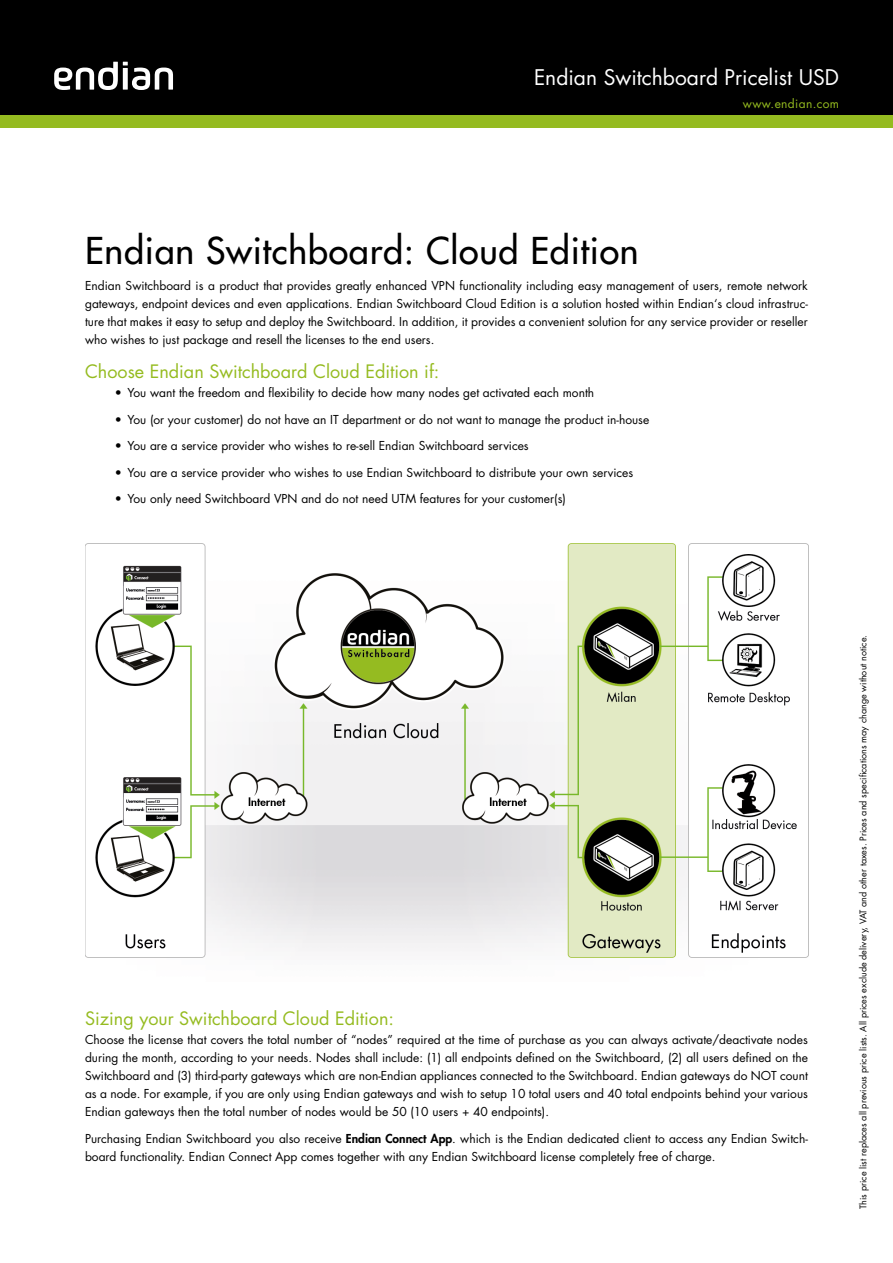
<style>
.page{position:relative;width:893px;height:1263px;background:#fff}
.page>*{position:absolute;margin:0;border:0;box-sizing:border-box;transform-origin:0 0}
.t1{font:500 36px "Futura Std";letter-spacing:.02em;color:#000}
.t2{font:21px "Futura Std";color:#fff}
.t3{font:18px "Futura Std";color:#95bb20}
.t4{font:12px/18px "Futura Std";color:#000;text-align:justify}
.t5{font:12px "Futura Std";letter-spacing:.03em;color:#95bb20}
.t6{font:9px "Futura Std";color:#000}
.s1{font-weight:800}
</style>
<div class="page">
<div style="left:0;top:0;width:893px;height:128px;background:#95bb20"></div>
<div style="left:0;top:0;width:893px;height:115px;background:#000"></div>
<svg style="left:54px;top:62px;width:119px;height:28px"></svg>
<img style="left:85px;top:543px;width:723px;height:415px">
<h2 class="t2" style="left:534px;top:64px;width:307px">Endian Switchboard Pricelist USD</h2>
<p class="t5" style="left:743px;top:96px;width:98px">www.endian.com</p>
<h1 class="t1" style="left:85px;top:228px;width:555px">Endian Switchboard: Cloud Edition</h1>
<p class="t4" style="left:85px;top:277px;width:724px">Endian Switchboard is a product that provides greatly enhanced VPN functionality including easy management of users, remote network gateways, endpoint devices and even applications. Endian Switchboard Cloud Edition is a solution hosted within Endian‘s cloud infrastruc&shy;ture that makes it easy to setup and deploy the Switchboard. In addition, it provides a convenient solution for any service provider or reseller who wishes to just package and resell the licenses to the end users.</p>
<h3 class="t3" style="left:85px;top:360px;width:356px">Choose Endian Switchboard Cloud Edition if:</h3>
<p class="t4" style="left:115px;top:384px;width:481px">• You want the freedom and flexibility to decide how many nodes get activated each month</p>
<p class="t4" style="left:115px;top:410px;width:536px">• You (or your customer) do not have an IT department or do not want to manage the product in-house</p>
<p class="t4" style="left:115px;top:437px;width:415px">• You are a service provider who wishes to re-sell Endian Switchboard services</p>
<p class="t4" style="left:115px;top:463px;width:520px">• You are a service provider who wishes to use Endian Switchboard to distribute your own services</p>
<p class="t4" style="left:115px;top:490px;width:453px">• You only need Switchboard VPN and do not need UTM features for your customer(s)</p>
<h3 class="t3" style="left:85px;top:1007px;width:311px">Sizing your Switchboard Cloud Edition:</h3>
<p class="t4" style="left:85px;top:1031px;width:724px">Choose the license that covers the total number of “nodes” required at the time of purchase as you can always activate/deactivate nodes during the month, according to your needs. Nodes shall include: (1) all endpoints defined on the Switchboard, (2) all users defined on the Switchboard and (3) third-party gateways which are non-Endian appliances connected to the Switchboard. Endian gateways do NOT count as a node. For example, if you are only using Endian gateways and wish to setup 10 total users and 40 total endpoints behind your various Endian gateways then the total number of nodes would be 50 (10 users + 40 endpoints).</p>
<p class="t4" style="left:85px;top:1129px;width:724px">Purchasing Endian Switchboard you also receive <span class="s1">Endian Connect App</span>. which is the Endian dedicated client to access any Endian Switch&shy;board functionality. Endian Connect App comes together with any Endian Switchboard license completely free of charge.</p>
<p class="t6" style="left:857px;top:1209px;width:576px;rotate:-90deg">This price list replaces all previous price lists. All prices exclude delivery, VAT and other taxes. Prices and specifications may change without notice.</p>
</div>
